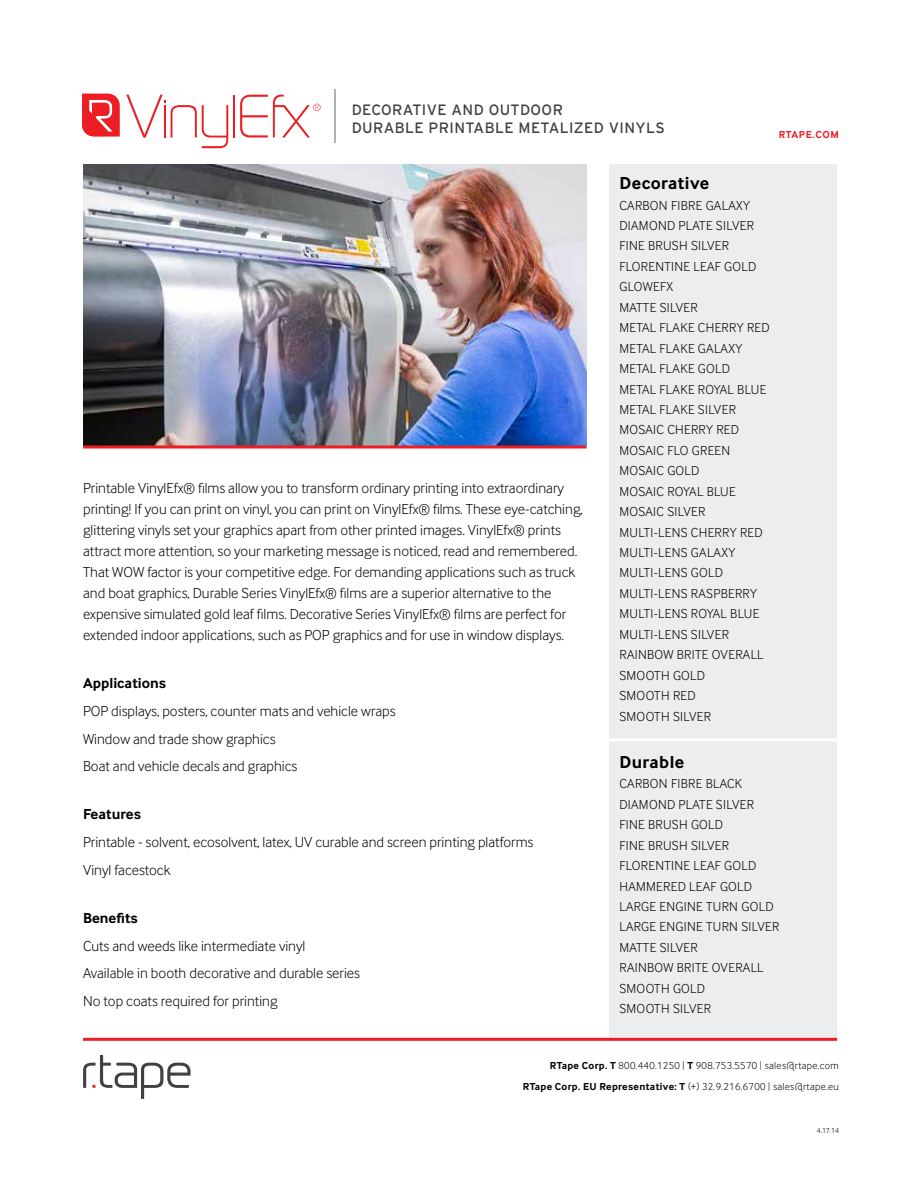
<style>
.page{position:relative;width:918px;height:1188px;background:#fff}
.page>*{position:absolute;margin:0;border:0;box-sizing:border-box;transform-origin:0 0}
.t1{font:700 18px "Inter Face";letter-spacing:.025em;color:#000}
.t2{font:300 15px/21px "Inter Face";color:#000}
.t3{font:15px/18px "Interstate";letter-spacing:.025em;color:#414042}
.t4{font:700 15px "Inter Face";color:#000}
.t5{font:300 13.5px/20.4px "Inter Face";letter-spacing:.025em;color:#000}
.t6{font:300 10.5px/21px "Inter Face";letter-spacing:.03em;color:#000;text-align:right}
.t7{font:700 10.5px "Inter Face";letter-spacing:.06em;color:#ed1d24}
.t8{font:300 7.5px "Inter Face";color:#000}
.s1{font-weight:700}
</style>
<div class="page">
<hr style="left:233px;top:95px;width:2px;height:43px;background:#ed1d24">
<svg style="left:126px;top:95px;width:102px;height:53px"></svg>
<hr style="left:164px;top:105px;width:2px;height:33px;background:#ed1d24">
<svg style="left:240px;top:95px;width:81px;height:43px"></svg>
<div style="left:609px;top:164px;width:228px;height:876px;background:#ecedee"></div>
<img style="left:83px;top:164px;width:503px;height:282px">
<svg style="left:82px;top:94px;width:38px;height:42px;background:#ef4248"></svg>
<svg style="left:83px;top:1055px;width:108px;height:44px"></svg>
<hr style="left:83px;top:446px;width:503px;height:2px;background:#ed1d24">
<hr style="left:83px;top:1038px;width:754px;height:3px;background:#ed1d24">
<hr style="left:334px;top:89px;width:1px;height:54px;background:#afb1b4">
<hr style="left:609px;top:738px;width:228px;height:3px;background:#fff">
<p class="t3" style="left:352px;top:100px;width:315px">DECORATIVE AND OUTDOOR<br>DURABLE PRINTABLE METALIZED VINYLS</p>
<p class="t7" style="left:779px;top:128px;width:62px">RTAPE.COM</p>
<p class="t2" style="left:83px;top:478px;width:501px">Printable VinylEfx® films allow you to transform ordinary printing into extraordinary printing! If you can print on vinyl, you can print on VinylEfx® films. These eye-catching, glittering vinyls set your graphics apart from other printed images. VinylEfx® prints attract more attention, so your marketing message is noticed, read and remembered.<br>That WOW factor is your competitive edge. For demanding applications such as truck and boat graphics, Durable Series VinylEfx® films are a superior alternative to the expensive simulated gold leaf films. Decorative Series VinylEfx® films are perfect for extended indoor applications, such as POP graphics and for use in window displays.</p>
<p class="t4" style="left:83px;top:675px;width:85px">Applications</p>
<p class="t2" style="left:83px;top:697px;width:314px;line-height:27.8px">POP displays, posters, counter mats and vehicle wraps<br>Window and trade show graphics<br>Boat and vehicle decals and graphics</p>
<p class="t4" style="left:83px;top:806px;width:59px">Features</p>
<p class="t2" style="left:83px;top:828px;width:452px;line-height:27.8px">Printable - solvent, ecosolvent, latex, UV curable and screen printing platforms<br>Vinyl facestock</p>
<p class="t4" style="left:83px;top:909px;width:56px">Benefits</p>
<p class="t2" style="left:83px;top:932px;width:278px;line-height:27.8px">Cuts and weeds like intermediate vinyl<br>Available in booth decorative and durable series<br>No top coats required for printing</p>
<p class="t1" style="left:619px;top:173px;width:91px">Decorative</p>
<p class="t5" style="left:619px;top:195px;width:152px">CARBON FIBRE GALAXY<br>DIAMOND PLATE SILVER<br>FINE BRUSH SILVER<br>FLORENTINE LEAF GOLD<br>GLOWEFX<br>MATTE SILVER<br>METAL FLAKE CHERRY RED<br>METAL FLAKE GALAXY<br>METAL FLAKE GOLD<br>METAL FLAKE ROYAL BLUE<br>METAL FLAKE SILVER<br>MOSAIC CHERRY RED<br>MOSAIC FLO GREEN<br>MOSAIC GOLD<br>MOSAIC ROYAL BLUE<br>MOSAIC SILVER<br>MULTI-LENS CHERRY RED<br>MULTI-LENS GALAXY<br>MULTI-LENS GOLD<br>MULTI-LENS RASPBERRY<br>MULTI-LENS ROYAL BLUE<br>MULTI-LENS SILVER<br>RAINBOW BRITE OVERALL<br>SMOOTH GOLD<br>SMOOTH RED<br>SMOOTH SILVER</p>
<p class="t1" style="left:619px;top:752px;width:66px">Durable</p>
<p class="t5" style="left:619px;top:774px;width:161px">CARBON FIBRE BLACK<br>DIAMOND PLATE SILVER<br>FINE BRUSH GOLD<br>FINE BRUSH SILVER<br>FLORENTINE LEAF GOLD<br>HAMMERED LEAF GOLD<br>LARGE ENGINE TURN GOLD<br>LARGE ENGINE TURN SILVER<br>MATTE SILVER<br>RAINBOW BRITE OVERALL<br>SMOOTH GOLD<br>SMOOTH SILVER</p>
<p class="t6" style="left:523px;top:1055px;width:317px"><span class="s1">RTape Corp. T</span> 800.440.1250 | <span class="s1">T</span> 908.753.5570 | sales@rtape.com<br><span class="s1">RTape Corp. EU Representative: T</span> (+) 32.9.216.6700 | sales@rtape.eu</p>
<p class="t8" style="left:817px;top:1126px;width:23px">4.17.14</p>
</div>
